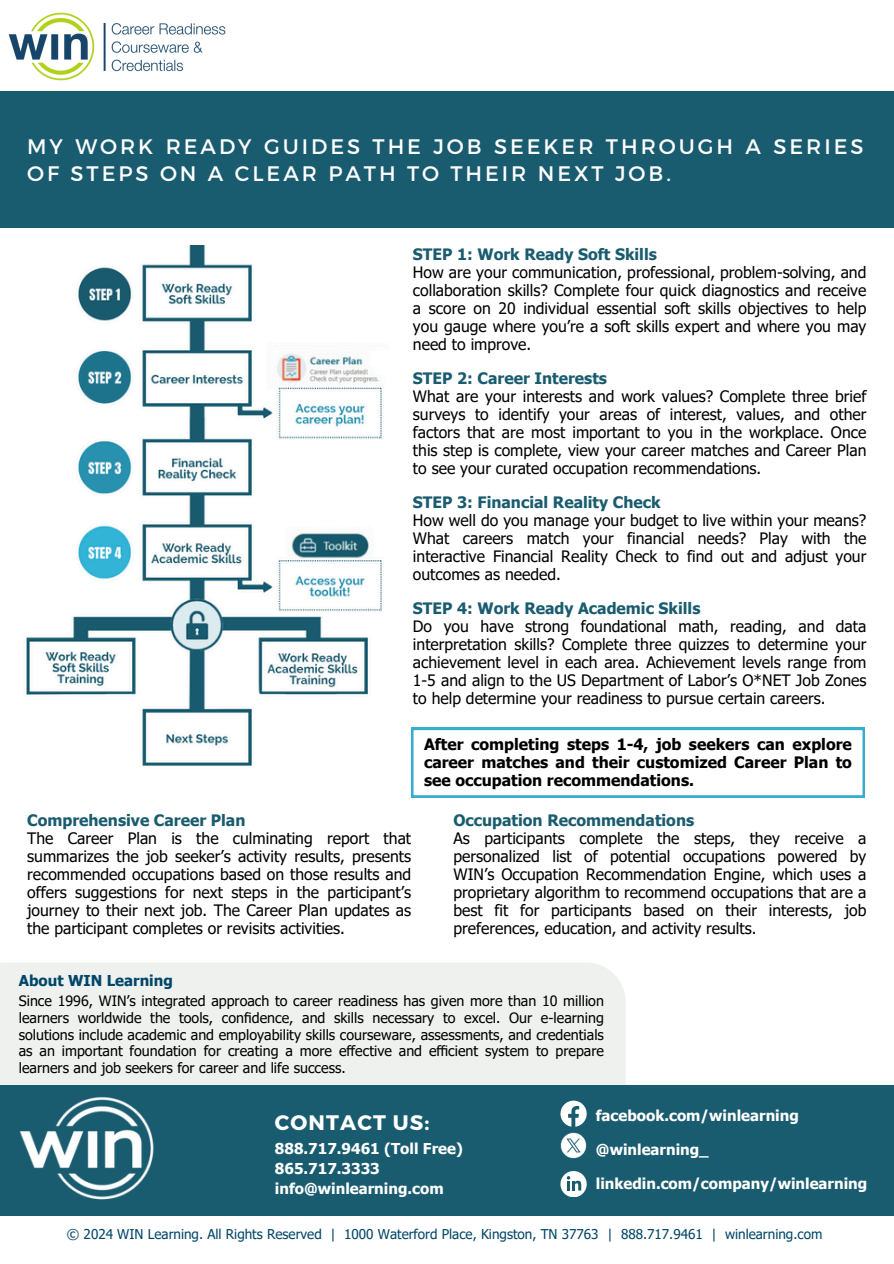
<style>
.page{position:relative;width:894px;height:1264px;background:#fff}
.page>*{position:absolute;margin:0;border:0;box-sizing:border-box;transform-origin:0 0}
.t1{font:21px/27px "Montserrat";letter-spacing:.14em;color:#fff}
.t2{font:700 21px "Montserrat";letter-spacing:.055em;color:#fff}
.t3{font:15.75px/18px "Tahoma";color:#000}
.t4{font:700 15.75px/18px "Tahoma";color:#000;text-align:justify}
.t5{font:700 15px/20.2px "Tahoma";color:#fff}
.t6{font:700 15px "Tahoma";color:#004668}
.t7{font:14.25px/16.8px "Tahoma";color:#000;text-align:justify}
.t8{font:13.5px "Tahoma";color:#004668}
.s1{font-weight:700;color:#1a5c6f}
</style>
<div class="page">
<img style="left:8px;top:13px;width:217px;height:67px">
<div style="left:0;top:963px;width:625px;height:122px;background:#eff1ef"></div>
<div style="left:0;top:1085px;width:893px;height:131px;background:#1a5c6f"></div>
<img style="left:19px;top:1097px;width:135px;height:103px">
<svg style="left:560px;top:1171px;width:26px;height:25px"></svg>
<svg style="left:560px;top:1100px;width:26px;height:26px"></svg>
<div style="left:0;top:91px;width:893px;height:137px;background:#1a5c6f"></div>
<svg style="left:411px;top:728px;width:453px;height:69px"></svg>
<img style="left:26px;top:246px;width:356px;height:520px">
<img style="left:560px;top:1132px;width:26px;height:26px">
<h4 class="t1" style="left:27px;top:132px;width:837px">MY WORK READY GUIDES THE JOB SEEKER THROUGH A SERIES<br>OF STEPS ON A CLEAR PATH TO THEIR NEXT JOB.</h4>
<h1 class="t3" style="left:413px;top:245px;width:455px"><span class="s1">STEP 1: Work Ready Soft Skills<br></span>How are your communication, professional, problem-solving, and collaboration skills? Complete four quick diagnostics and receive a score on 20 individual essential soft skills objectives to help you gauge where you’re a soft skills expert and where you may need to improve.</h1>
<h3 class="t3" style="left:413px;top:369px;width:455px"><span class="s1">STEP 2: Career Interests<br></span>What are your interests and work values? Complete three brief surveys to identify your areas of interest, values, and other factors that are most important to you in the workplace. Once this step is complete, view your career matches and Career Plan to see your curated occupation recommendations.</h3>
<p class="t3" style="left:413px;top:492px;width:455px"><span class="s1">STEP 3: Financial Reality Check<br></span>How well do you manage your budget to live within your means?<br>What careers match your financial needs? Play with the interactive Financial Reality Check to find out and adjust your outcomes as needed.</p>
<p class="t3" style="left:413px;top:598px;width:455px"><span class="s1">STEP 4: Work Ready Academic Skills<br></span>Do you have strong foundational math, reading, and data interpretation skills? Complete three quizzes to determine your achievement level in each area. Achievement levels range from 1-5 and align to the US Department of Labor’s O*NET Job Zones to help determine your readiness to pursue certain careers.</p>
<p class="t4" style="left:424px;top:735px;width:429px">After completing steps 1-4, job seekers can explore career matches and their customized Career Plan to see occupation recommendations.</p>
<h4 class="t3" style="left:27px;top:810px;width:385px"><span class="s1">Comprehensive Career Plan<br></span>The Career Plan is the culminating report that summarizes the job seeker’s activity results, presents recommended occupations based on those results and offers suggestions for next steps in the participant’s journey to their next job. The Career Plan updates as the participant completes or revisits activities.</h4>
<p class="t3" style="left:453px;top:810px;width:414px"><span class="s1">Occupation Recommendations<br></span>As participants complete the steps, they receive a personalized list of potential occupations powered by WIN’s Occupation Recommendation Engine, which uses a proprietary algorithm to recommend occupations that are a best fit for participants based on their interests, job preferences, education, and activity results.</p>
<h4 class="t6" style="left:19px;top:970px;width:155px">About WIN Learning</h4>
<h3 class="t7" style="left:19px;top:991px;width:586px">Since 1996, WIN’s integrated approach to career readiness has given more than 10 million learners worldwide the tools, confidence, and skills necessary to excel. Our e-learning solutions include academic and employability skills courseware, assessments, and credentials as an important foundation for creating a more effective and efficient system to prepare learners and job seekers for career and life success.</h3>
<h3 class="t5" style="left:595px;top:1105px;width:204px">facebook.com/winlearning</h3>
<h3 class="t5" style="left:595px;top:1138px;width:114px">@winlearning_</h3>
<h3 class="t5" style="left:595px;top:1172px;width:273px">linkedin.com/company/winlearning</h3>
<h4 class="t8" style="left:67px;top:1225px;width:756px">© 2024 WIN Learning. All Rights Reserved | 1000 Waterford Place, Kingston, TN 37763 | 888.717.9461 | winlearning.com</h4>
<h4 class="t2" style="left:275px;top:1108px;width:156px">CONTACT US:</h4>
<h4 class="t5" style="left:275px;top:1137px;width:189px">888.717.9461 (Toll Free)<br>865.717.3333 info@winlearning.com</h4>
</div>
